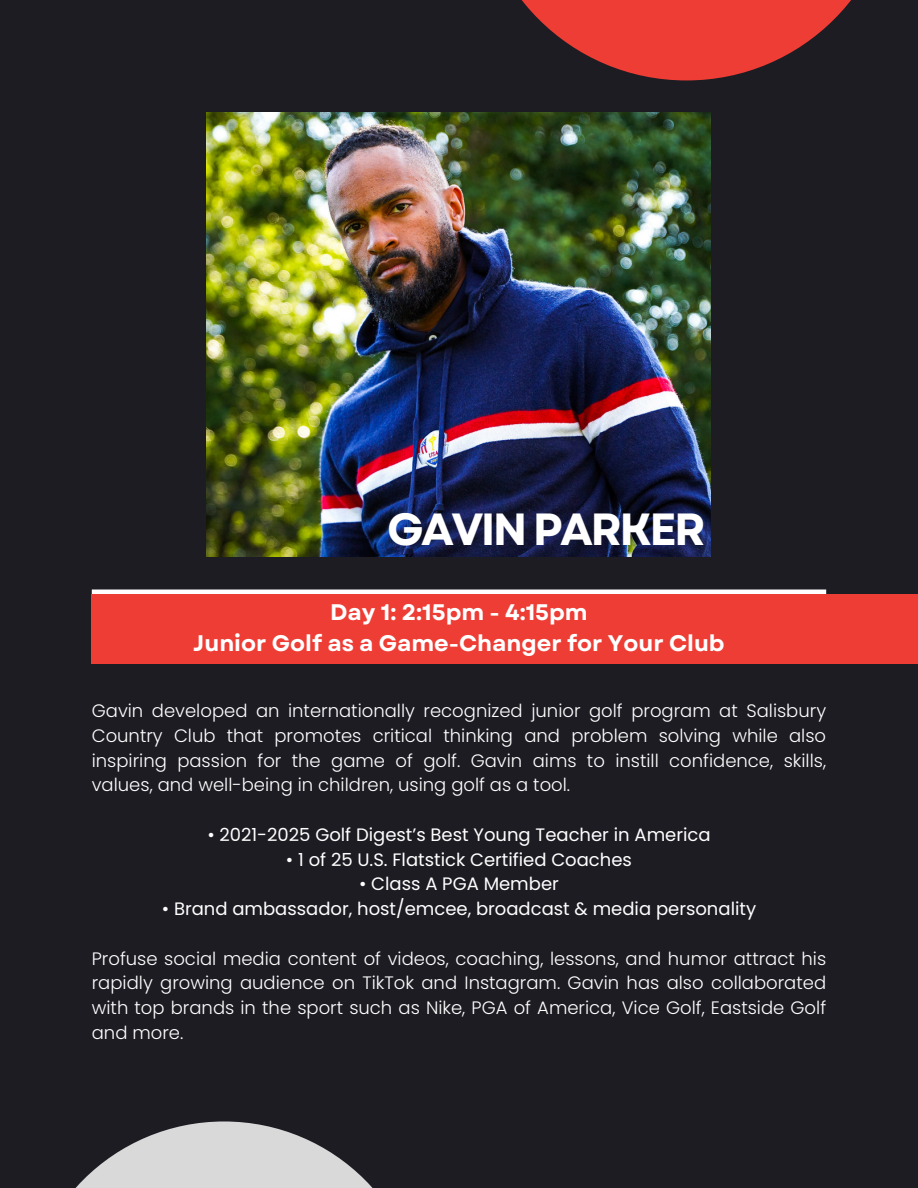
<style>
.page{position:relative;width:918px;height:1188px;background:#1d1c23}
.page>*{position:absolute;margin:0;border:0;box-sizing:border-box;transform-origin:0 0}
.t1{font:700 45px "Garet";letter-spacing:-.06em;color:#fff}
.t2{font:700 22.5px/31.5px "Garet";color:#fff;text-align:center}
.t3{font:300 18px/24.8px "Poppins";color:#fff;text-align:justify}
.t4{font:18px "Poppins";color:#fff}
</style>
<div class="page">
<svg style="left:75px;top:1121px;width:298px;height:67px;fill:#d9d9d9"></svg>
<svg style="left:521px;top:0;width:330px;height:80px;fill:#ee3d35"></svg>
<hr style="left:92px;top:590px;width:734px;height:4px;background:#fff">
<div style="left:92px;top:594px;width:826px;height:70px;background:#ee3d35"></div>
<img style="left:207px;top:112px;width:504px;height:444px">
<p class="t1" style="left:387px;top:496px;width:320px">GAVIN PARKER</p>
<p class="t2" style="left:193px;top:596px;width:533px">Day 1: 2:15pm - 4:15pm<br>Junior Golf as a Game-Changer for Your Club</p>
<p class="t3" style="left:92px;top:699px;width:736px">Gavin developed an internationally recognized junior golf program at Salisbury Country Club that promotes critical thinking and problem solving while also inspiring passion for the game of golf. Gavin aims to instill confidence, skills, values, and well-being in children, using golf as a tool.</p>
<h1 class="t4" style="left:207px;top:822px;width:505px">• 2021-2025 Golf Digest’s Best Young Teacher in America</h1>
<p class="t4" style="left:286px;top:847px;width:347px">• 1 of 25 U.S. Flatstick Certified Coaches</p>
<h2 class="t4" style="left:359px;top:872px;width:201px">• Class A PGA Member</h2>
<p class="t4" style="left:162px;top:896px;width:596px">• Brand ambassador, host/emcee, broadcast &amp; media personality</p>
<p class="t3" style="left:92px;top:946px;width:736px">Profuse social media content of videos, coaching, lessons, and humor attract his rapidly growing audience on TikTok and Instagram. Gavin has also collaborated with top brands in the sport such as Nike, PGA of America, Vice Golf, Eastside Golf and more.</p>
</div>
